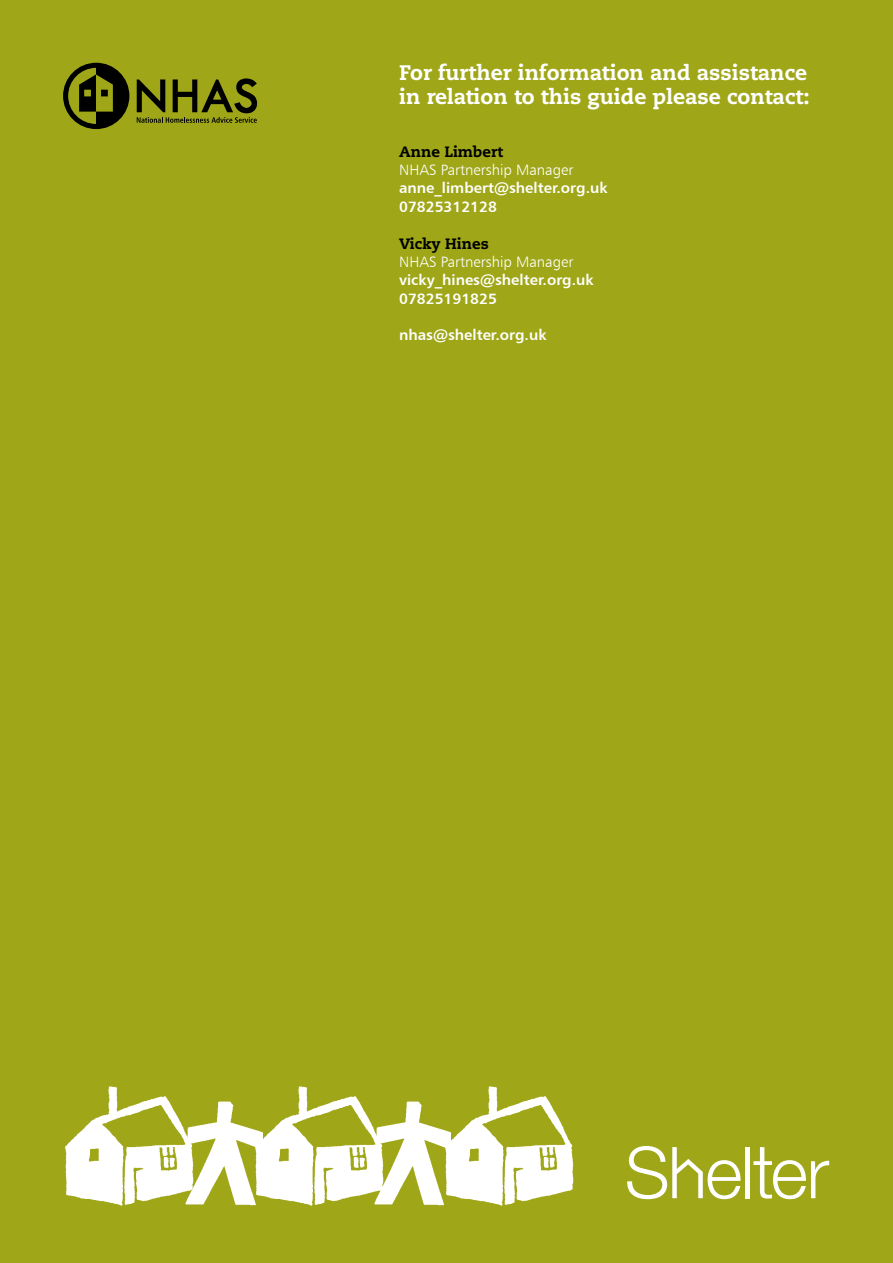
<style>
.page{position:relative;width:893px;height:1263px;background:#9fa617}
.page>*{position:absolute;margin:0;border:0;box-sizing:border-box;transform-origin:0 0}
.t1{font:800 21px/24.5px "Caecilia LT Std";color:#fff}
.t2{font:15px/18.3px "Humanist 777 BT Bold B";color:#fff}
.t3{font:15px "Humanist 777 BT Light B";color:#fff}
.t4{font:800 15px "Caecilia LT Std";color:#000}
</style>
<div class="page">
<svg style="left:63px;top:63px;width:66px;height:66px"></svg>
<svg style="left:137px;top:78px;width:120px;height:45px"></svg>
<svg style="left:753px;top:1147px;width:76px;height:52px"></svg>
<div style="left:745px;top:1147px;width:5px;height:51px;background:#fff"></div>
<svg style="left:627px;top:1146px;width:114px;height:53px"></svg>
<img style="left:195px;top:1101px;width:56px;height:105px">
<img style="left:251px;top:1086px;width:118px;height:120px">
<img style="left:369px;top:1101px;width:71px;height:105px">
<img style="left:440px;top:1086px;width:134px;height:120px">
<img style="left:65px;top:1086px;width:130px;height:120px">
<h1 class="t1" style="left:399px;top:60px;width:412px">For further information and assistance in relation to this guide please contact:</h1>
<p class="t4" style="left:399px;top:142px;width:105px">Anne Limbert</p>
<p class="t3" style="left:399px;top:161px;width:176px">NHAS Partnership Manager</p>
<p class="t2" style="left:399px;top:179px;width:210px">anne_limbert@shelter.org.uk<br>07825312128</p>
<p class="t4" style="left:399px;top:234px;width:91px">Vicky Hines</p>
<p class="t3" style="left:399px;top:253px;width:176px">NHAS Partnership Manager</p>
<p class="t2" style="left:399px;top:271px;width:196px">vicky_hines@shelter.org.uk<br>07825191825</p>
<p class="t2" style="left:399px;top:326px;width:149px">nhas@shelter.org.uk</p>
</div>
